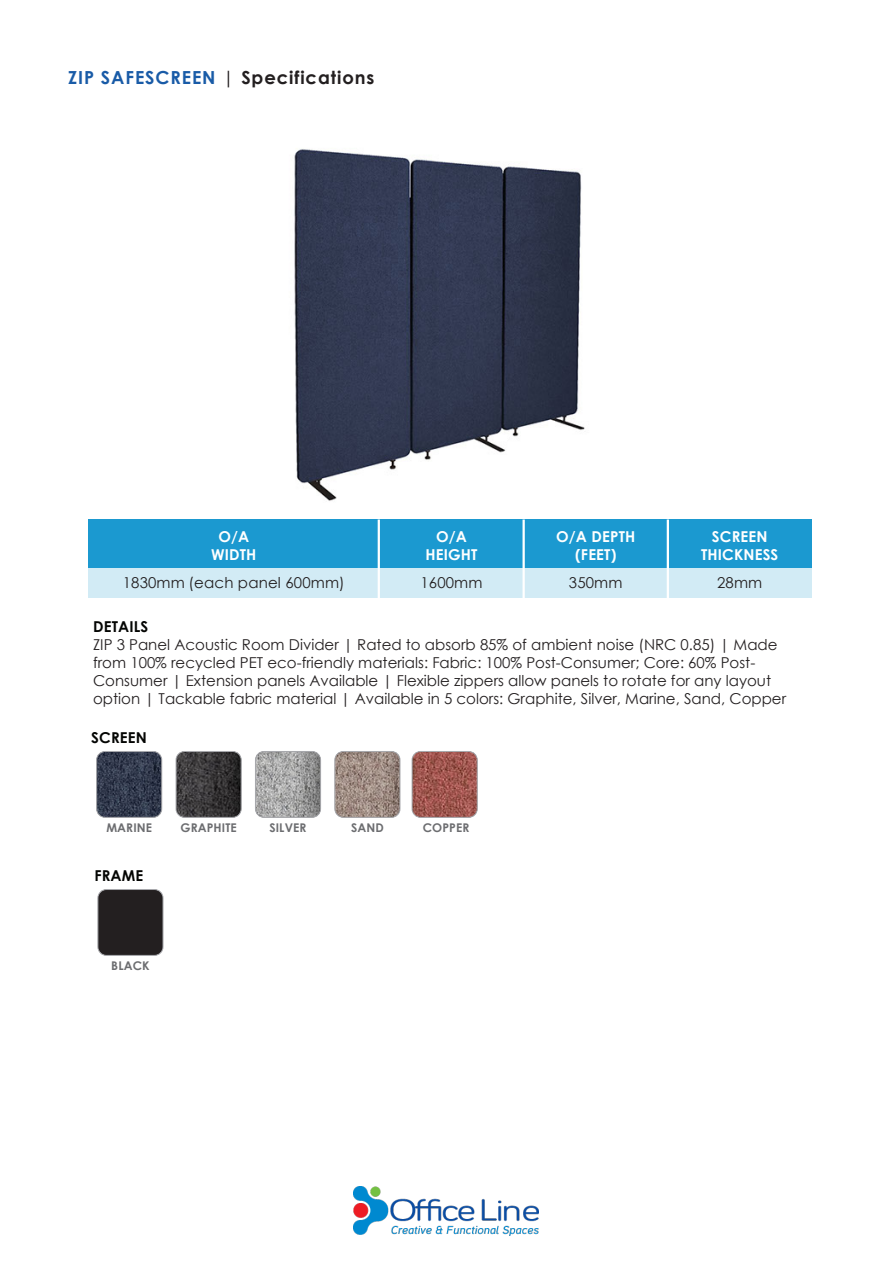
<style>
.page{position:relative;width:893px;height:1263px;background:#fff}
.page>*{position:absolute;margin:0;border:0;box-sizing:border-box;transform-origin:0 0}
.t1{font:700 18px "Century Gothic";letter-spacing:.05em;color:#231f20}
.t2{font:15px/18px "Century Gothic";color:#231f20}
.t3{font:700 15px "Century Gothic";letter-spacing:.01em;color:#fff}
.t4{font:700 15px "Century Gothic";letter-spacing:.01em;color:#040503}
.t5{font:700 12px "Century Gothic";letter-spacing:.01em;color:#6c6d70}
.s1{color:#195ba7}
.s2{font-weight:400}
</style>
<div class="page">
<div style="left:89px;top:519px;width:723px;height:49px;background:#1b99d0"></div>
<div style="left:89px;top:568px;width:723px;height:29px;background:#d2ebf5"></div>
<hr style="left:667px;top:519px;width:2px;height:85px;background:#fff">
<hr style="left:522px;top:519px;width:3px;height:85px;background:#fff">
<hr style="left:378px;top:519px;width:2px;height:91px;background:#fff">
<img style="left:353px;top:1186px;width:186px;height:50px">
<img style="left:294px;top:149px;width:291px;height:352px">
<div style="left:98px;top:889px;width:65px;height:66px;background:#231f20;border-radius:9px"></div>
<div style="left:98px;top:889px;width:65px;height:67px;border:1px solid #a8a9ad;border-radius:9px"></div>
<img style="left:98px;top:751px;width:64px;height:66px">
<div style="left:96px;top:751px;width:66px;height:67px;border:1px solid #a8a9ad;border-radius:9px"></div>
<img style="left:176px;top:751px;width:64px;height:66px">
<div style="left:176px;top:751px;width:66px;height:67px;border:1px solid #a8a9ad;border-radius:9px"></div>
<img style="left:255px;top:751px;width:66px;height:66px">
<div style="left:255px;top:751px;width:66px;height:67px;border:1px solid #a8a9ad;border-radius:9px"></div>
<img style="left:336px;top:751px;width:64px;height:66px">
<div style="left:334px;top:751px;width:66px;height:67px;border:1px solid #a8a9ad;border-radius:9px"></div>
<img style="left:412px;top:751px;width:64px;height:66px">
<div style="left:412px;top:751px;width:66px;height:67px;border:1px solid #a8a9ad;border-radius:9px"></div>
<p class="t1" style="left:68px;top:64px;width:308px"><span class="s1">ZIP SAFESCREEN</span> <span class="s2">|</span> Specifications</p>
<p class="t3" style="left:218px;top:525px;width:32px">O/A</p>
<p class="t3" style="left:211px;top:543px;width:47px">WIDTH</p>
<p class="t3" style="left:436px;top:525px;width:32px">O/A</p>
<p class="t3" style="left:425px;top:543px;width:54px">HEIGHT</p>
<p class="t3" style="left:556px;top:525px;width:81px">O/A DEPTH</p>
<p class="t3" style="left:575px;top:543px;width:43px">(FEET)</p>
<p class="t3" style="left:712px;top:525px;width:57px">SCREEN</p>
<p class="t3" style="left:701px;top:543px;width:79px">THICKNESS</p>
<p class="t2" style="left:123px;top:574px;width:223px">1830mm (each panel 600mm)</p>
<p class="t2" style="left:420px;top:574px;width:64px">1600mm</p>
<p class="t2" style="left:569px;top:574px;width:55px">350mm</p>
<p class="t2" style="left:717px;top:574px;width:47px">28mm</p>
<p class="t4" style="left:93px;top:615px;width:57px">DETAILS</p>
<p class="t2" style="left:93px;top:635px;width:695px">ZIP 3 Panel Acoustic Room Divider | Rated to absorb 85% of ambient noise (NRC 0.85) | Made from 100% recycled PET eco-friendly materials: Fabric: 100% Post-Consumer; Core: 60% Post-Consumer | Extension panels Available | Flexible zippers allow panels to rotate for any layout option | Tackable fabric material | Available in 5 colors: Graphite, Silver, Marine, Sand, Copper</p>
<p class="t4" style="left:91px;top:726px;width:57px">SCREEN</p>
<p class="t5" style="left:106px;top:819px;width:47px">MARINE</p>
<p class="t5" style="left:180px;top:819px;width:58px">GRAPHITE</p>
<p class="t5" style="left:269px;top:819px;width:39px">SILVER</p>
<p class="t5" style="left:351px;top:819px;width:34px">SAND</p>
<p class="t5" style="left:423px;top:819px;width:48px">COPPER</p>
<p class="t4" style="left:94px;top:864px;width:50px">FRAME</p>
<p class="t5" style="left:111px;top:957px;width:40px">BLACK</p>
</div>
